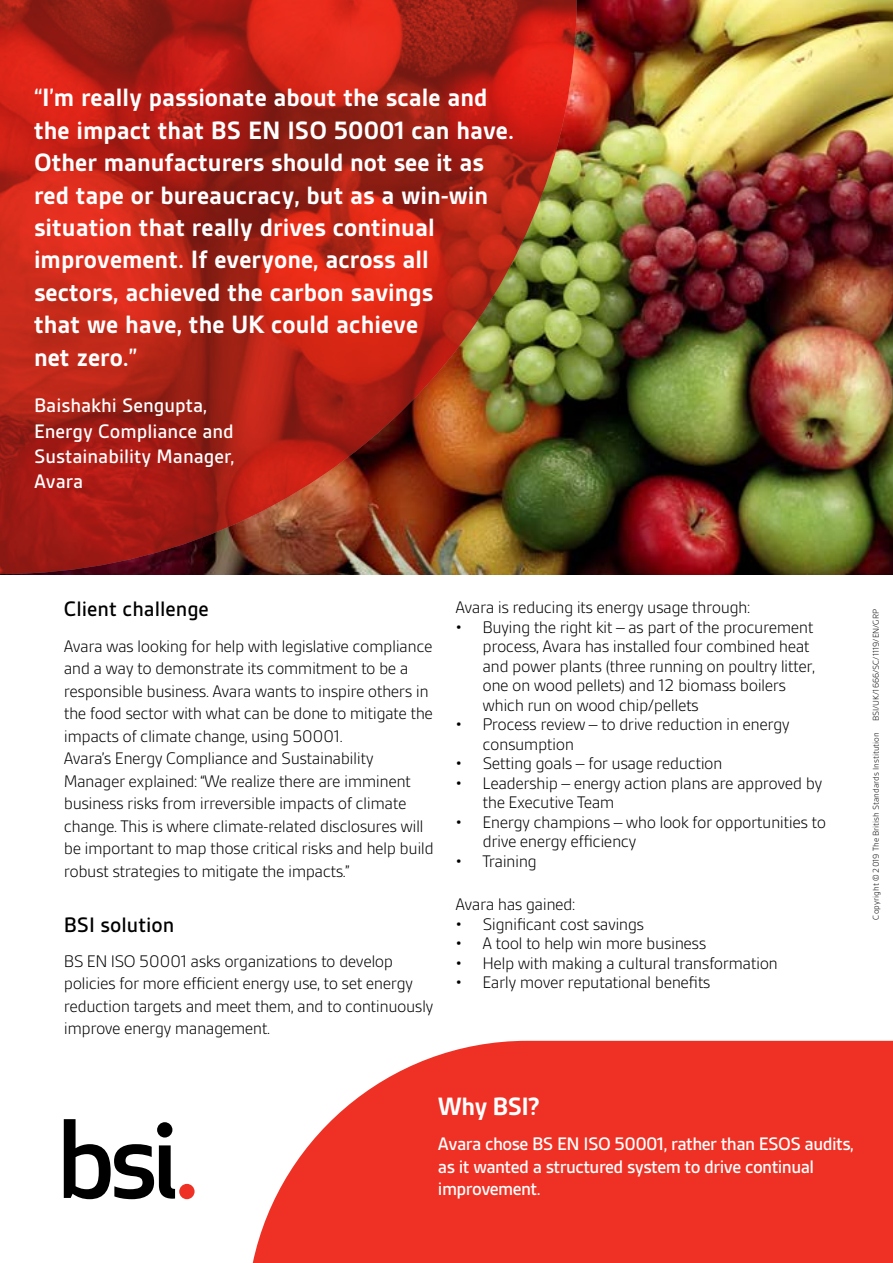
<style>
.page{position:relative;width:893px;height:1263px;background:#fff}
.page>*{position:absolute;margin:0;border:0;box-sizing:border-box;transform-origin:0 0}
.t1{font:700 27px/32.4px "BSI Gesta";color:#fff}
.t2{font:500 22.5px "BSI Gesta";color:#000}
.t3{font:500 21px/25.2px "BSI Gesta";color:#fff}
.t4{font:500 19.5px/22.5px "BSI Gesta";letter-spacing:-.03em;color:#fff}
.t5{font:300 18px/22.5px "BSI Gesta";letter-spacing:-.03em;color:#000}
.t6{font:300 9px "BSI Gesta";color:#000}
</style>
<div class="page">
<svg style="left:252px;top:1041px;width:641px;height:222px;background:#ef473b"></svg>
<img style="left:577px;top:0;width:316px;height:574px">
<img style="left:0;top:0;width:577px;height:574px">
<svg style="left:64px;top:1119px;width:111px;height:80px"></svg>
<div style="left:179px;top:1184px;width:16px;height:15px;background:#ee3124;border-radius:50%"></div>
<p class="t1" style="left:34px;top:81px;width:482px">“I’m really passionate about the scale and the impact that BS EN ISO 50001 can have.<br>Other manufacturers should not see it as red tape or bureaucracy, but as a win-win situation that really drives continual improvement. If everyone, across all sectors, achieved the carbon savings<br>that we have, the UK could achieve<br>net zero.”</p>
<p class="t3" style="left:34px;top:393px;width:202px">Baishakhi Sengupta,<br>Energy Compliance and<br>Sustainability Manager,<br>Avara</p>
<p class="t2" style="left:64px;top:598px;width:147px">Client challenge</p>
<p class="t5" style="left:64px;top:635px;width:372px">Avara was looking for help with legislative compliance and a way to demonstrate its commitment to be a responsible business. Avara wants to inspire others in the food sector with what can be done to mitigate the impacts of climate change, using 50001.<br>Avara’s Energy Compliance and Sustainability Manager explained: “We realize there are imminent business risks from irreversible impacts of climate change. This is where climate-related disclosures will be important to map those critical risks and help build robust strategies to mitigate the impacts.”</p>
<p class="t2" style="left:64px;top:913px;width:112px">BSI solution</p>
<p class="t5" style="left:64px;top:950px;width:371px">BS EN ISO 50001 asks organizations to develop policies for more efficient energy use, to set energy reduction targets and meet them, and to continuously improve energy management.</p>
<p class="t5" style="left:455px;top:596px;width:296px">Avara is reducing its energy usage through:</p>
<p class="t5" style="left:482px;top:617px;width:334px;line-height:19.5px;text-indent:-27px">• Buying the right kit – as part of the procurement process, Avara has installed four combined heat and power plants (three running on poultry litter, one on wood pellets) and 12 biomass boilers which run on wood chip/pellets</p>
<p class="t5" style="left:482px;top:715px;width:309px;line-height:19.5px;text-indent:-27px">• Process review – to drive reduction in energy consumption</p>
<p class="t5" style="left:455px;top:752px;width:269px">• Setting goals – for usage reduction</p>
<p class="t5" style="left:482px;top:773px;width:342px;line-height:19.5px;text-indent:-27px">• Leadership – energy action plans are approved by the Executive Team</p>
<p class="t5" style="left:482px;top:812px;width:345px;line-height:19.5px;text-indent:-27px">• Energy champions – who look for opportunities to drive energy efficiency</p>
<p class="t5" style="left:455px;top:850px;width:83px">• Training</p>
<p class="t5" style="left:455px;top:893px;width:121px">Avara has gained:</p>
<p class="t5" style="left:455px;top:913px;width:190px">• Significant cost savings</p>
<p class="t5" style="left:455px;top:932px;width:252px">• A tool to help win more business</p>
<p class="t5" style="left:455px;top:951px;width:324px">• Help with making a cultural transformation</p>
<p class="t5" style="left:455px;top:971px;width:257px">• Early mover reputational benefits</p>
<p class="t6" style="left:871px;top:919px;width:312px;rotate:-90deg">Copyright © 2019 The British Standards Institution BSI/UK/1666/SC/1119/EN/GRP</p>
<h1 class="t1" style="left:438px;top:1090px;width:104px">Why BSI?</h1>
<p class="t4" style="left:438px;top:1133px;width:417px">Avara chose BS EN ISO 50001, rather than ESOS audits, as it wanted a structured system to drive continual improvement.</p>
</div>
